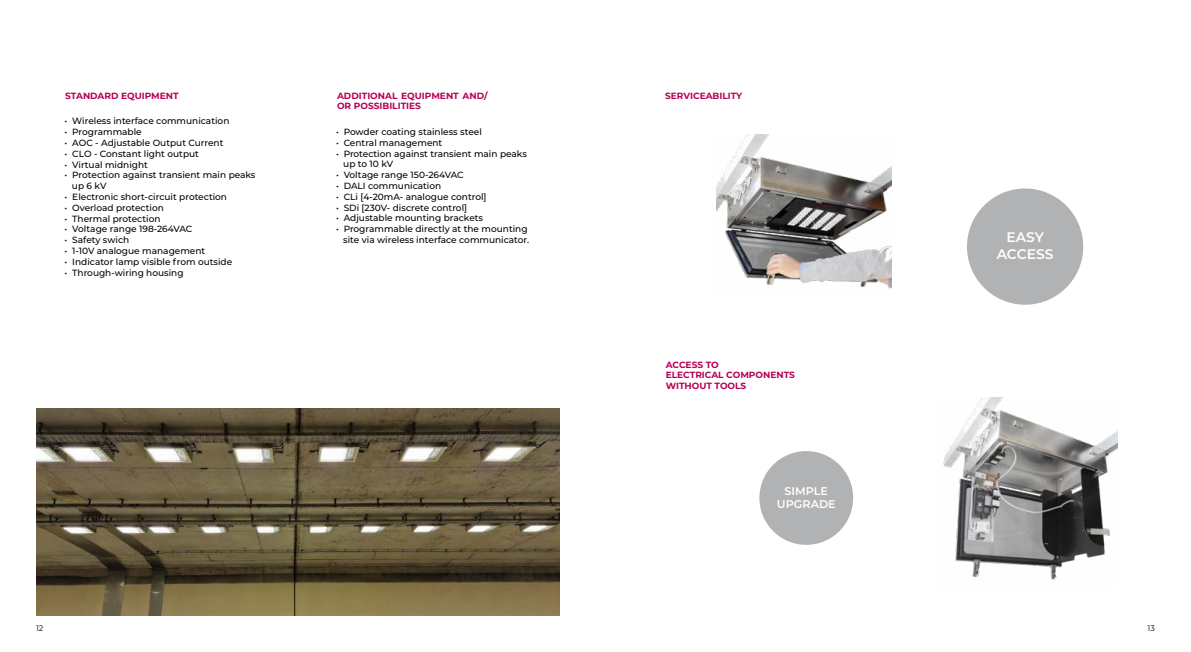
<style>
.page{position:relative;width:1191px;height:652px;background:#fff}
.page>*{position:absolute;margin:0;border:0;box-sizing:border-box;transform-origin:0 0}
.t1{font:600 13.9px/16.6px "Montserrat";color:#fff;text-align:center}
.t2{font:600 11.2px/13.4px "Montserrat";color:#fff;text-align:center}
.t3{font:500 9px/10.8px "Montserrat";color:#000}
.t4{font:700 9px/10.8px "Montserrat";color:#b60056}
.t5{font:8px "Montserrat";color:#000}
</style>
<div class="page">
<img style="left:36px;top:409px;width:523px;height:207px">
<div style="left:759px;top:451px;width:94px;height:94px;background:#b1b2b4;border-radius:50%"></div>
<div style="left:967px;top:189px;width:116px;height:116px;background:#b1b2b4;border-radius:50%"></div>
<img style="left:716px;top:135px;width:175px;height:154px">
<img style="left:943px;top:398px;width:174px;height:182px">
<p class="t4" style="left:65px;top:90px;width:115px">STANDARD EQUIPMENT</p>
<p class="t4" style="left:337px;top:90px;width:152px">ADDITIONAL EQUIPMENT AND/<br>OR POSSIBILITIES</p>
<p class="t3" style="left:65px;top:116px;width:166px">• Wireless interface communication</p>
<p class="t3" style="left:65px;top:126px;width:79px">• Programmable</p>
<p class="t3" style="left:65px;top:137px;width:160px">• AOC - Adjustable Output Current</p>
<p class="t3" style="left:65px;top:148px;width:136px">• CLO - Constant light output</p>
<p class="t3" style="left:65px;top:159px;width:85px">• Virtual midnight</p>
<p class="t3" style="left:72px;top:170px;width:185px;text-indent:-7px">• Protection against transient main peaks up 6 kV</p>
<p class="t3" style="left:65px;top:191px;width:164px">• Electronic short-circuit protection</p>
<p class="t3" style="left:65px;top:202px;width:101px">• Overload protection</p>
<p class="t3" style="left:65px;top:213px;width:97px">• Thermal protection</p>
<p class="t3" style="left:65px;top:224px;width:129px">• Voltage range 198-264VAC</p>
<p class="t3" style="left:65px;top:234px;width:66px">• Safety swich</p>
<p class="t3" style="left:65px;top:245px;width:142px">• 1-10V analogue management</p>
<p class="t3" style="left:65px;top:256px;width:169px">• Indicator lamp visible from outside</p>
<p class="t3" style="left:65px;top:267px;width:120px">• Through-wiring housing</p>
<p class="t3" style="left:336px;top:126px;width:147px">• Powder coating stainless steel</p>
<p class="t3" style="left:336px;top:137px;width:108px">• Central management</p>
<p class="t3" style="left:343px;top:148px;width:185px;text-indent:-7px">• Protection against transient main peaks up to 10 kV</p>
<p class="t3" style="left:336px;top:169px;width:129px">• Voltage range 150-264VAC</p>
<p class="t3" style="left:336px;top:180px;width:107px">• DALI communication</p>
<p class="t3" style="left:336px;top:191px;width:152px">• CLi [4-20mA- analogue control]</p>
<p class="t3" style="left:336px;top:202px;width:133px">• SDi [230V- discrete control]</p>
<p class="t3" style="left:336px;top:212px;width:149px">• Adjustable mounting brackets</p>
<p class="t3" style="left:336px;top:223px;width:195px;text-align:right">• Programmable directly at the mounting site via wireless interface communicator.</p>
<p class="t4" style="left:665px;top:90px;width:79px">SERVICEABILITY</p>
<p class="t4" style="left:666px;top:359px;width:131px">ACCESS TO<br>ELECTRICAL COMPONENTS<br>WITHOUT TOOLS</p>
<p class="t2" style="left:777px;top:483px;width:60px">SIMPLE<br>UPGRADE</p>
<h1 class="t1" style="left:996px;top:228px;width:58px">EASY<br>ACCESS</h1>
<p class="t5" style="left:36px;top:623px;width:9px">12</p>
<p class="t5" style="left:1147px;top:623px;width:9px">13</p>
</div>
